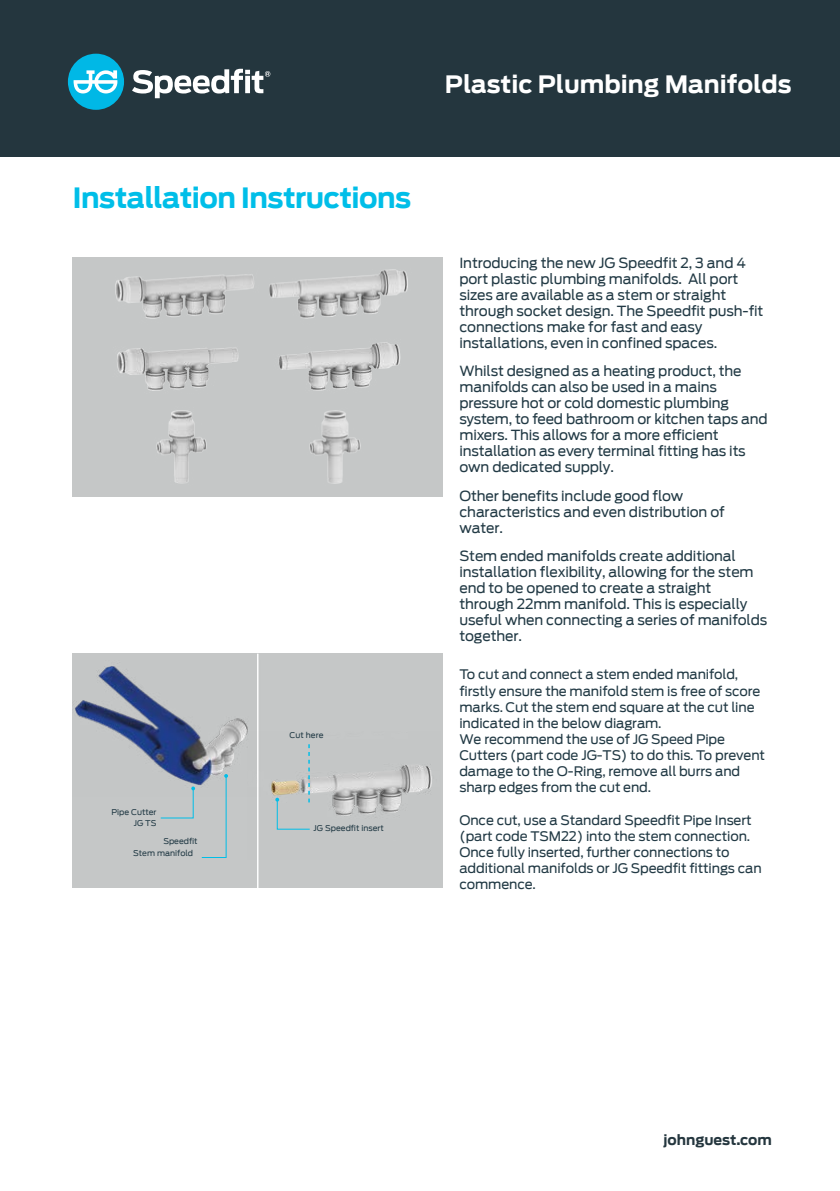
<style>
.page{position:relative;width:840px;height:1191px;background:#fff}
.page>*{position:absolute;margin:0;border:0;box-sizing:border-box;transform-origin:0 0}
.t1{font:700 28px "Antenna";letter-spacing:-.02em;color:#00bee8}
.t2{font:700 24px "Antenna";color:#fff}
.t3{font:14px/16px "Antenna";letter-spacing:-.01em;color:#223a45}
.t4{font:700 14px "Antenna";color:#24363e}
.t5{font:13.2px/16.2px "Antenna";letter-spacing:-.01em;color:#223a45}
.t6{font:8px/11.8px "Antenna";color:#223a45;text-align:right}
.s1{font-style:inherit}
</style>
<div class="page">
<div style="left:0;top:0;width:839px;height:156px;background:#24363e"></div>
<div style="left:68px;top:54px;width:56px;height:56px;background:#00b8e6;border-radius:50%"></div>
<svg style="left:73px;top:70px;width:44px;height:23px"></svg>
<svg style="left:132px;top:69px;width:138px;height:29px"></svg>
<div style="left:72px;top:257px;width:371px;height:240px;background:#c5c7c7"></div>
<img style="left:115px;top:274px;width:139px;height:45px">
<img style="left:269px;top:269px;width:139px;height:50px">
<img style="left:117px;top:347px;width:122px;height:44px">
<img style="left:279px;top:342px;width:122px;height:49px">
<img style="left:156px;top:410px;width:51px;height:74px">
<img style="left:309px;top:410px;width:52px;height:74px">
<div style="left:72px;top:653px;width:370px;height:235px;background:#c5c7c7"></div>
<img style="left:75px;top:660px;width:184px;height:129px">
<svg style="left:160px;top:786px;width:35px;height:32px"></svg>
<svg style="left:201px;top:774px;width:27px;height:84px"></svg>
<hr style="left:257px;top:653px;width:1px;height:235px;background:#fff">
<img style="left:247px;top:731px;width:185px;height:129px">
<svg style="left:275px;top:744px;width:35px;height:86px"></svg>
<h1 class="t1" style="left:72px;top:181px;width:340px">Installation Instructions</h1>
<p class="t6" style="left:111px;top:806px;width:47px">Pipe Cutter<br>JG TS</p>
<p class="t6" style="left:133px;top:835px;width:66px;text-align:left;text-indent:30px">Speedfit<br>Stem manifold</p>
<p class="t6" style="left:289px;top:729px;width:35px">Cut here</p>
<p class="t6" style="left:313px;top:822px;width:72px">JG Speedfit insert</p>
<h2 class="t2" style="left:444px;top:70px;width:348px">Plastic Plumbing <span class="s1">Manifolds</span></h2>
<p class="t3" style="left:459px;top:255px;width:305px">Introducing the new JG Speedfit 2, 3 and 4 port plastic plumbing manifolds. All port sizes are available as a stem or straight through socket design. The Speedfit push-fit connections make for fast and easy installations, even in confined spaces.</p>
<p class="t3" style="left:459px;top:363px;width:309px">Whilst designed as <span class="s1">a</span> heating product, the manifolds can also be used in a mains pressure hot or cold domestic plumbing system, to feed bathroom or kitchen taps and mixers. This allows for a more efficient installation as every terminal fitting has its own dedicated supply.</p>
<p class="t3" style="left:459px;top:487px;width:267px">Other benefits include good flow characteristics and even distribution of water.</p>
<p class="t3" style="left:459px;top:548px;width:309px">Stem ended manifolds create additional installation flexibility, allowing for the stem end to be opened to create a straight through 22mm manifold. This is especially useful when connecting a series of manifolds together.</p>
<p class="t5" style="left:459px;top:666px;width:307px">To cut and connect a stem ended manifold, firstly ensure the manifold stem is free of score marks. Cut the stem end square at the cut line indicated in the below diagram.<br>We recommend the use of JG Speed Pipe Cutters (part code JG-TS) to do this. To prevent damage to the O-Ring<span class="s1">,</span> remove <span class="s1">all</span> burrs and sharp edges from the cut end.</p>
<p class="t5" style="left:459px;top:812px;width:303px">Once cut, use a Standard Speedfit Pipe Insert (part code TSM22) into the stem connection.<br>Once fully inserted, further connections to additional manifolds or JG Speedfit fittings can commence.</p>
<p class="t4" style="left:663px;top:1132px;width:110px">johnguest.com</p>
</div>
